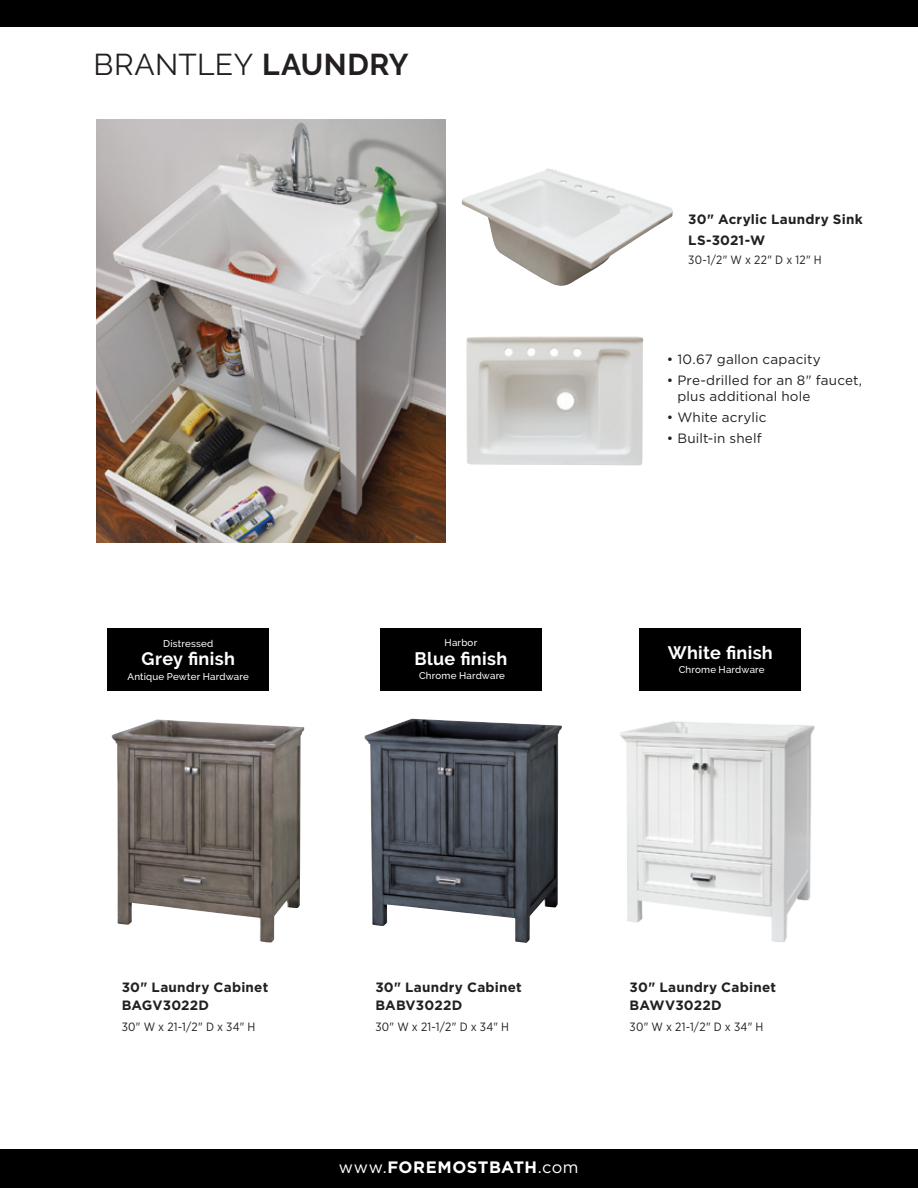
<style>
.page{position:relative;width:918px;height:1188px;background:#fff}
.page>*{position:absolute;margin:0;border:0;box-sizing:border-box;transform-origin:0 0}
.t1{font:30px "Raleway";letter-spacing:.01em;color:#231f20}
.t2{font:700 18px "Raleway";letter-spacing:.02em;color:#fff}
.t3{font:700 16.5px "Gotham";letter-spacing:.025em;color:#fff}
.t4{font:700 13.5px/18px "Gotham";letter-spacing:.02em;color:#231f20}
.t5{font:13.5px/16.5px "Gotham";letter-spacing:.01em;color:#231f20}
.t6{font:12px "Gotham Narrow";letter-spacing:.025em;color:#231f20}
.t7{font:500 9.75px "Raleway";letter-spacing:.02em;color:#fff}
.s1{font-weight:700}
.s2{font-weight:400}
</style>
<div class="page">
<div style="left:0;top:0;width:918px;height:27px;background:#000"></div>
<div style="left:0;top:1149px;width:918px;height:39px;background:#000"></div>
<img style="left:462px;top:168px;width:211px;height:118px">
<img style="left:620px;top:721px;width:195px;height:221px">
<img style="left:364px;top:719px;width:198px;height:224px">
<img style="left:111px;top:719px;width:193px;height:224px">
<img style="left:96px;top:120px;width:350px;height:423px">
<img style="left:466px;top:336px;width:178px;height:129px">
<div style="left:107px;top:628px;width:162px;height:63px;background:#000"></div>
<div style="left:380px;top:628px;width:162px;height:63px;background:#000"></div>
<div style="left:639px;top:628px;width:162px;height:63px;background:#000"></div>
<h1 class="t1" style="left:93px;top:47px;width:317px">BRANTLEY <span class="s1">LAUNDRY</span></h1>
<p class="t7" style="left:163px;top:638px;width:52px">Distressed</p>
<p class="t7" style="left:445px;top:637px;width:34px">Harbor</p>
<h2 class="t2" style="left:141px;top:649px;width:95px">Grey finish</h2>
<p class="t7" style="left:128px;top:671px;width:123px">Antique Pewter Hardware</p>
<h2 class="t2" style="left:415px;top:648px;width:94px">Blue finish</h2>
<p class="t7" style="left:419px;top:670px;width:87px">Chrome Hardware</p>
<p class="t4" style="left:688px;top:209px;width:176px;line-height:20.7px">30" Acrylic Laundry Sink<br>LS-3021-W</p>
<p class="t6" style="left:688px;top:252px;width:135px">30-1/2" W x 22" D x 12" H</p>
<p class="t5" style="left:667px;top:351px;width:155px">• 10.67 gallon capacity</p>
<p class="t5" style="left:677px;top:372px;width:186px;text-indent:-11px">• Pre-drilled for an 8" faucet, plus additional hole</p>
<p class="t5" style="left:667px;top:409px;width:101px">• White acrylic</p>
<p class="t5" style="left:667px;top:430px;width:96px">• Built-in shelf</p>
<h2 class="t2" style="left:668px;top:642px;width:107px">White finish</h2>
<p class="t7" style="left:679px;top:664px;width:87px">Chrome Hardware</p>
<p class="t4" style="left:122px;top:978px;width:148px">30" Laundry Cabinet<br>BAGV3022D</p>
<p class="t6" style="left:122px;top:1019px;width:135px">30" W x 21-1/2" D x 34" H</p>
<p class="t4" style="left:375px;top:978px;width:148px">30" Laundry Cabinet<br>BABV3022D</p>
<p class="t6" style="left:375px;top:1019px;width:135px">30" W x 21-1/2" D x 34" H</p>
<p class="t3" style="left:339px;top:1156px;width:241px"><span class="s2">www.</span>FOREMOSTBATH<span class="s2">.com</span></p>
<p class="t4" style="left:630px;top:978px;width:148px">30" Laundry Cabinet<br>BAWV3022D</p>
<p class="t6" style="left:630px;top:1019px;width:135px">30" W x 21-1/2" D x 34" H</p>
</div>
